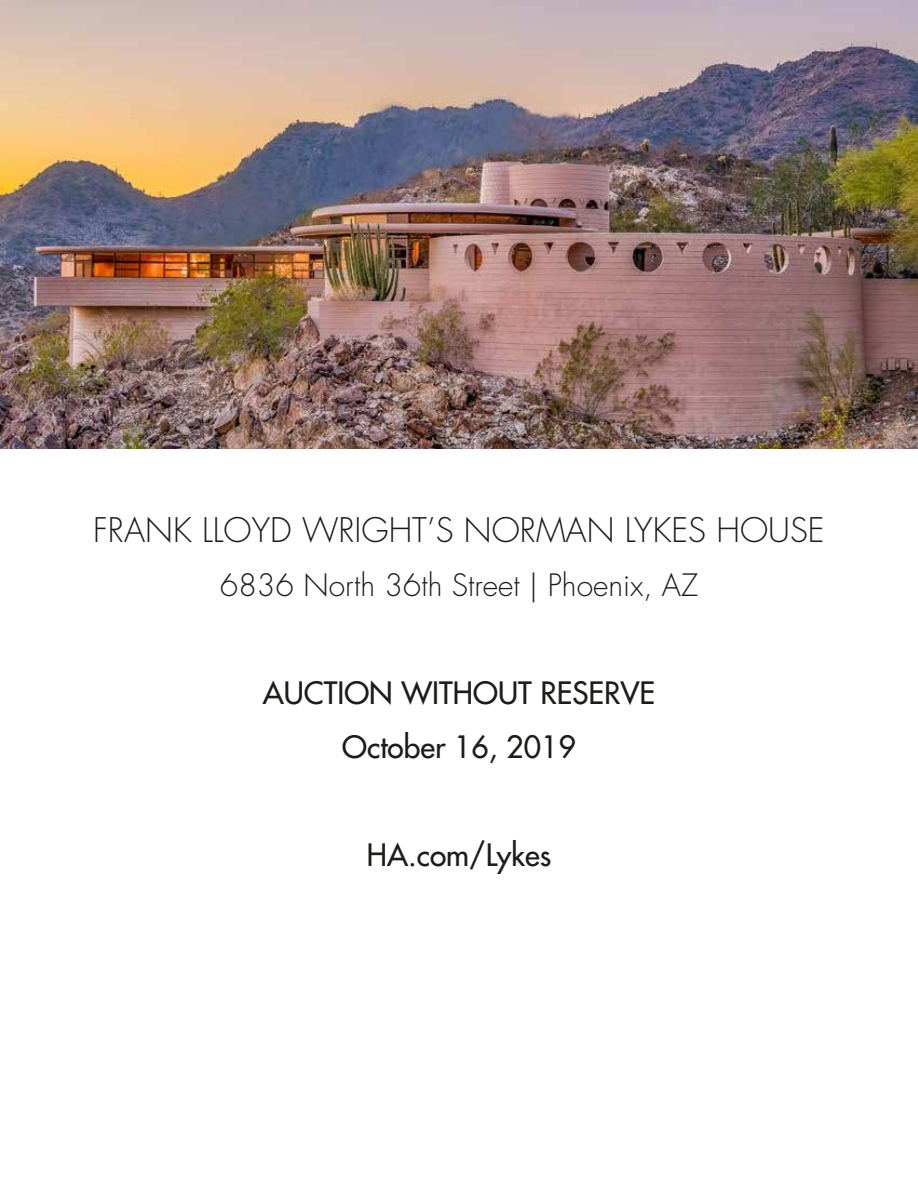
<style>
.page{position:relative;width:918px;height:1188px;background:#fff}
.page>*{position:absolute;margin:0;border:0;box-sizing:border-box;transform-origin:0 0}
.t1{font:300 33px "Futura Std";color:#1d1c1a}
.t2{font:500 30px/54px "Futura Std";color:#1d1c1a;text-align:center}
.t3{font:300 30px "Futura Std";color:#1d1c1a}
</style>
<div class="page">
<img style="left:0;top:0;width:918px;height:449px">
<p class="t1" style="left:93px;top:510px;width:733px">FRANK LLOYD WRIGHT’S NORMAN LYKES HOUSE</p>
<p class="t3" style="left:220px;top:567px;width:480px">6836 North 36th Street | Phoenix, AZ</p>
<p class="t2" style="left:263px;top:666px;width:394px">AUCTION WITHOUT RESERVE<br>October 16, 2019</p>
<p class="t2" style="left:367px;top:828px;width:186px">HA.com/Lykes</p>
</div>
